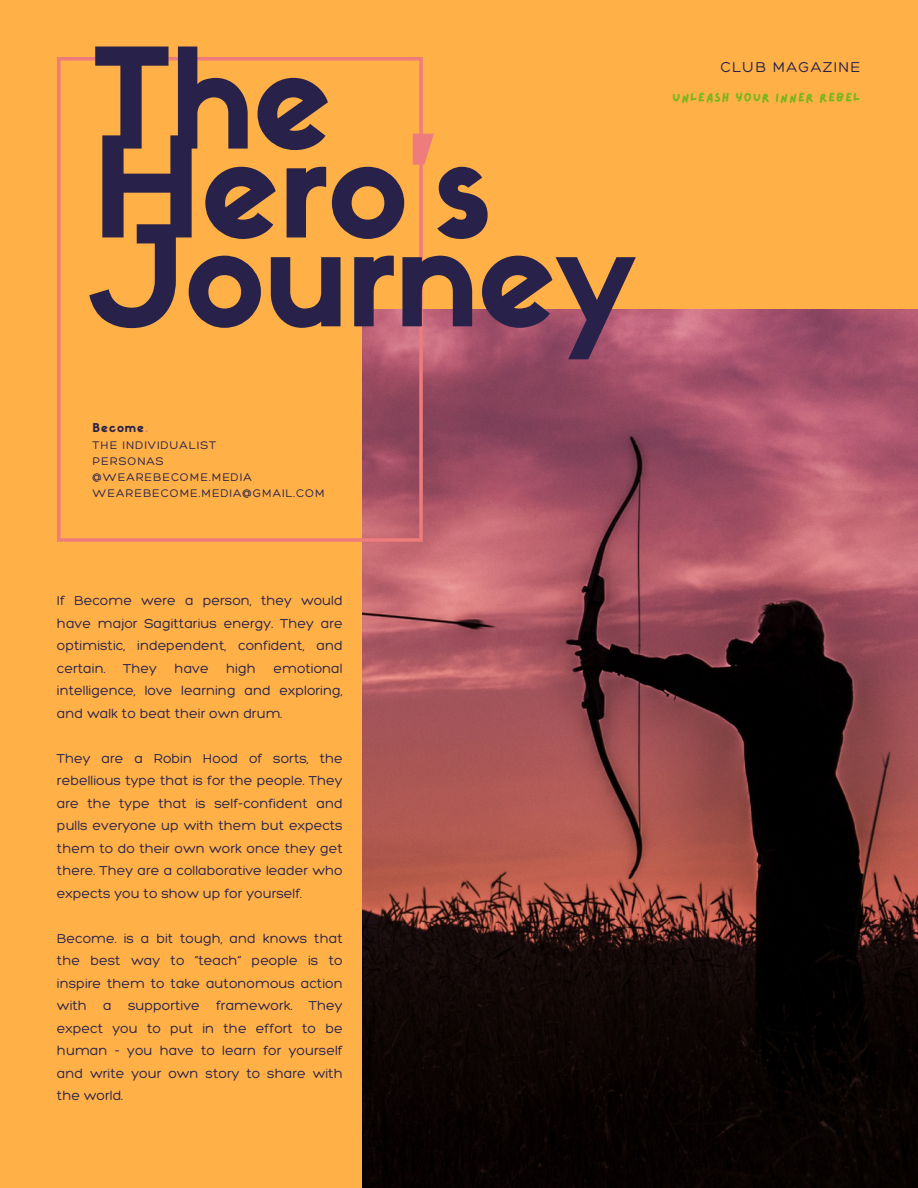
<style>
.page{position:relative;width:918px;height:1188px;background:#ffb047}
.page>*{position:absolute;margin:0;border:0;box-sizing:border-box;transform-origin:0 0}
.t1{font:136.95px "Sifonn Basic";color:#28224b}
.t2{font:300 15.6px "Hero";letter-spacing:.08em;color:#28224b}
.t3{font:300 13.95px/22.5px "Hero";color:#28224b;text-align:justify}
.t4{font:12.45px "Lazydog";letter-spacing:.08em;color:#77b71a}
.t5{font:300 12px "Hero";letter-spacing:.08em;color:#28224b}
.t6{font:12px "Sifonn Basic";letter-spacing:.08em;color:#28224b}
.s1{color:#ef7c7c}
</style>
<div class="page">
<img style="left:363px;top:310px;width:555px;height:878px">
<svg style="left:57px;top:57px;width:366px;height:485px"></svg>
<p class="t1" style="left:93px;top:46px;width:241px">The</p>
<p class="t1" style="left:93px;top:135px;width:400px">Hero<span class="s1">'</span>s</p>
<p class="t1" style="left:93px;top:224px;width:544px">Journey</p>
<p class="t6" style="left:93px;top:423px;width:57px">Become<span class="s1">.</span></p>
<p class="t5" style="left:93px;top:437px;width:125px">THE INDIVIDUALIST</p>
<p class="t5" style="left:93px;top:453px;width:73px">PERSONAS</p>
<p class="t5" style="left:93px;top:469px;width:161px">@WEAREBECOME.MEDIA</p>
<p class="t5" style="left:93px;top:485px;width:234px">WEAREBECOME.MEDIA@GMAIL.COM</p>
<p class="t2" style="left:720px;top:57px;width:141px">CLUB MAGAZINE</p>
<p class="t4" style="left:672px;top:92px;width:189px">UNLEASH YOUR INNER REBEL</p>
<p class="t3" style="left:57px;top:589px;width:287px">If Become were a person, they would have major Sagittarius energy. They are optimistic, independent, confident, and certain.</p>
<p class="t3" style="left:57px;top:657px;width:287px;text-indent:216px">emotional intelligence, love learning and exploring, and walk to beat their own drum.</p>
<p class="t3" style="left:57px;top:747px;width:287px">They are a Robin Hood of sorts, the rebellious type that is for the people. They are the type that is self-confident and pulls everyone up with them but expects them to do their own work once they get there. They are a collaborative leader who expects you to show up for yourself.</p>
<p class="t3" style="left:57px;top:927px;width:287px">Become. is a bit tough, and knows that the best way to “teach” people is to inspire them to take autonomous action with a supportive framework. They expect you to put in the effort to be human - you have to learn for yourself and write your own story to share with the world.</p>
<p class="t3" style="left:123px;top:657px;width:35px">They</p>
<p class="t3" style="left:175px;top:657px;width:36px">have</p>
<p class="t3" style="left:226px;top:657px;width:31px">high</p>
</div>
